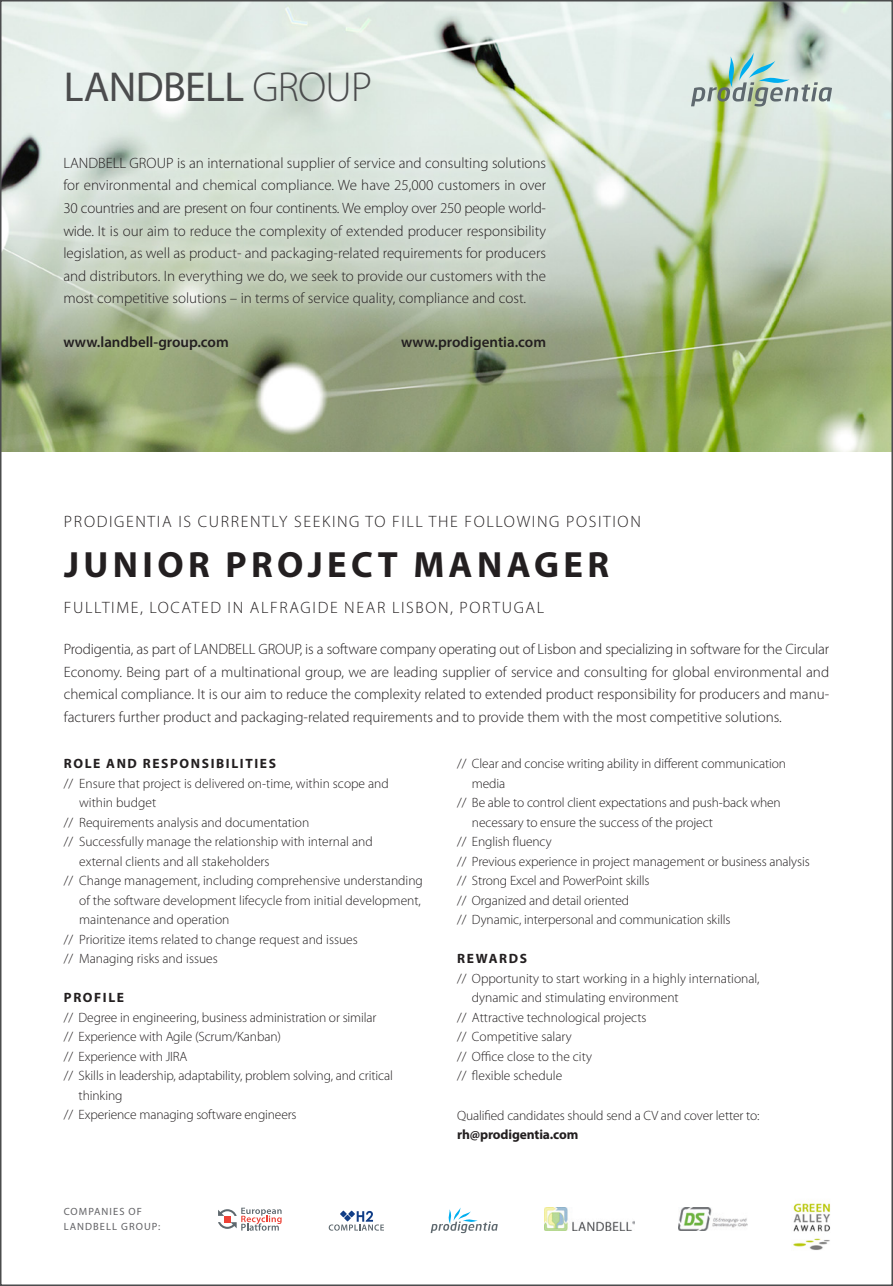
<style>
.page{position:relative;width:893px;height:1286px;background:#fff}
.page>*{position:absolute;margin:0;border:0;box-sizing:border-box;transform-origin:0 0}
.t1{font:42px "Myriad Pro";letter-spacing:-.015em;color:#4b4c4d}
.t2{font:700 36.6px "Myriad Pro";letter-spacing:.12em;color:#231f20}
.t3{font:300 16.5px "Myriad Pro";letter-spacing:.1em;color:#231f20}
.t4{font:300 15px/22.5px "Myriad Pro";color:#231f20;text-align:justify}
.t5{font:600 15px "Myriad Pro";color:#231f20}
.t6{font:300 13.5px "Myriad Pro";letter-spacing:-.005em;color:#231f20}
.t7{font:700 13.5px "Myriad Pro";letter-spacing:.12em;color:#231f20}
.t8{font:700 13.5px "Myriad Pro";letter-spacing:-.01em;color:#231f20}
.t9{font:10.5px/15px "Myriad Pro";letter-spacing:.1em;color:#636366}
.s1{font-weight:300}
</style>
<div class="page">
<img style="left:3px;top:3px;width:887px;height:448px">
<svg style="left:691px;top:53px;width:141px;height:53px;background:#b7ccbf"></svg>
<svg style="left:55px;top:148px;width:499px;height:166px;background:#ced9cc"></svg>
<img style="left:545px;top:1207px;width:90px;height:23px">
<img style="left:793px;top:1203px;width:38px;height:47px">
<img style="left:678px;top:1207px;width:70px;height:23px">
<svg style="left:329px;top:1210px;width:55px;height:20px"></svg>
<svg style="left:431px;top:1207px;width:67px;height:25px"></svg>
<svg style="left:218px;top:1207px;width:64px;height:23px"></svg>
<h1 class="t1" style="left:64px;top:61px;width:310px">LANDBELL <span class="s1">GROUP</span></h1>
<p class="t4" style="left:63px;top:152px;width:484px">LANDBELL GROUP is an international supplier of service and consulting solutions for environmental and chemical compliance. We have 25,000 customers in over 30 countries and are present on four continents. We employ over 250 people world&shy;wide. It is our aim to reduce the complexity of extended producer responsibility legislation, as well as product- and packaging-related requirements for producers and distributors. In everything we do, we seek to provide our customers with the most competitive solutions – in terms of service quality, compliance and cost.</p>
<p class="t5" style="left:63px;top:333px;width:167px">www.landbell-group.com</p>
<p class="t5" style="left:401px;top:333px;width:146px">www.prodigentia.com</p>
<p class="t3" style="left:64px;top:512px;width:578px">PRODIGENTIA IS CURRENTLY SEEKING TO FILL THE FOLLOWING POSITION</p>
<h2 class="t2" style="left:64px;top:541px;width:547px">JUNIOR PROJECT MANAGER</h2>
<p class="t3" style="left:64px;top:598px;width:482px">FULLTIME, LOCATED IN ALFRAGIDE NEAR LISBON, PORTUGAL</p>
<p class="t4" style="left:64px;top:638px;width:767px">Prodigentia, as part of LANDBELL GROUP, is a software company operating out of Lisbon and specializing in software for the Circular Economy. Being part of a multinational group, we are leading supplier of service and consulting for global environmental and chemical compliance. It is our aim to reduce the complexity related to extended product responsibility for producers and manu&shy;facturers further product and packaging-related requirements and to provide them with the most competitive solutions.</p>
<p class="t7" style="left:64px;top:754px;width:214px">ROLE AND RESPONSIBILITIES</p>
<p class="t6" style="left:64px;top:775px;width:327px">// Ensure that project is delivered on-time, within scope and</p>
<p class="t6" style="left:79px;top:795px;width:79px">within budget</p>
<p class="t6" style="left:64px;top:814px;width:247px">// Requirements analysis and documentation</p>
<p class="t6" style="left:64px;top:834px;width:310px">// Successfully manage the relationship with internal and</p>
<p class="t6" style="left:79px;top:853px;width:192px">external clients and all stakeholders</p>
<p class="t6" style="left:64px;top:873px;width:361px">// Change management, including comprehensive understanding</p>
<p class="t6" style="left:79px;top:892px;width:343px">of the software development lifecycle from initial development,</p>
<p class="t6" style="left:79px;top:912px;width:152px">maintenance and operation</p>
<p class="t6" style="left:64px;top:931px;width:296px">// Prioritize items related to change request and issues</p>
<p class="t6" style="left:64px;top:951px;width:156px">// Managing risks and issues</p>
<p class="t7" style="left:64px;top:988px;width:62px">PROFILE</p>
<p class="t6" style="left:64px;top:1009px;width:314px">// Degree in engineering, business administration or similar</p>
<p class="t6" style="left:64px;top:1029px;width:219px">// Experience with Agile (Scrum/Kanban)</p>
<p class="t6" style="left:64px;top:1048px;width:125px">// Experience with JIRA</p>
<p class="t6" style="left:64px;top:1068px;width:331px">// Skills in leadership, adaptability, problem solving, and critical</p>
<p class="t6" style="left:79px;top:1087px;width:45px">thinking</p>
<p class="t6" style="left:64px;top:1107px;width:234px">// Experience managing software engineers</p>
<p class="t9" style="left:64px;top:1204px;width:98px">COMPANIES OF<br>LANDBELL GROUP:</p>
<p class="t6" style="left:457px;top:756px;width:330px">// Clear and concise writing ability in different communication</p>
<p class="t6" style="left:472px;top:775px;width:35px">media</p>
<p class="t6" style="left:457px;top:795px;width:325px">// Be able to control client expectations and push-back when</p>
<p class="t6" style="left:472px;top:814px;width:242px">necessary to ensure the success of the project</p>
<p class="t6" style="left:457px;top:834px;width:96px">// English fluency</p>
<p class="t6" style="left:457px;top:853px;width:354px">// Previous experience in project management or business analysis</p>
<p class="t6" style="left:457px;top:873px;width:194px">// Strong Excel and PowerPoint skills</p>
<p class="t6" style="left:457px;top:892px;width:174px">// Organized and detail oriented</p>
<p class="t6" style="left:457px;top:912px;width:275px">// Dynamic, interpersonal and communication skills</p>
<p class="t7" style="left:457px;top:949px;width:71px">REWARDS</p>
<p class="t6" style="left:457px;top:970px;width:304px">// Opportunity to start working in a highly international,</p>
<p class="t6" style="left:472px;top:990px;width:208px">dynamic and stimulating environment</p>
<p class="t6" style="left:457px;top:1009px;width:191px">// Attractive technological projects</p>
<p class="t6" style="left:457px;top:1029px;width:116px">// Competitive salary</p>
<p class="t6" style="left:457px;top:1048px;width:136px">// Office close to the city</p>
<p class="t6" style="left:457px;top:1068px;width:107px">// flexible schedule</p>
<p class="t6" style="left:457px;top:1107px;width:304px">Qualified candidates should send a CV and cover letter to:</p>
<p class="t8" style="left:457px;top:1125px;width:123px">rh@prodigentia.com</p>
</div>
